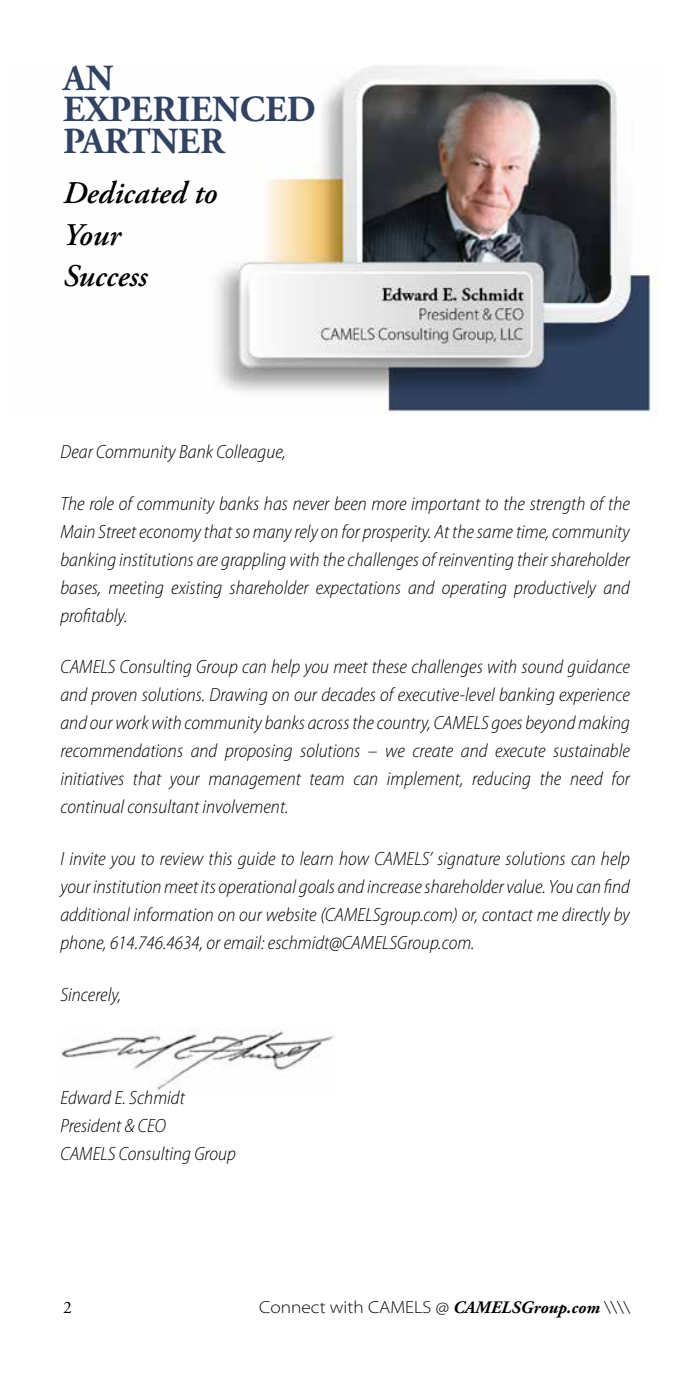
<style>
.page{position:relative;width:693px;height:1386px;background:#fff}
.page>*{position:absolute;margin:0;border:0;box-sizing:border-box;transform-origin:0 0}
.t1{font:700 36.75px/31.5px "Adobe Garamond Pro";color:#314361}
.t2{font:italic 600 31.5px/42px "Adobe Garamond Pro";color:#000}
.t3{font:italic 300 semi-condensed 19.25px/28px "Myriad Pro";color:#000;text-align:justify}
.t4{font:300 semi-expanded 17.5px "Myriad Pro";color:#000}
.t5{font:17.5px "Adobe Garamond Pro";color:#000}
.s1{font-family:"Adobe Garamond Pro";font-weight:700;font-style:italic;font-stretch:normal}
</style>
<div class="page">
<img style="left:61px;top:1028px;width:274px;height:63px">
<img style="left:217px;top:66px;width:440px;height:346px">
<h1 class="t1" style="left:63px;top:63px;width:255px">AN<br>EXPERIENCED<br>PARTNER</h1>
<h2 class="t2" style="left:63px;top:173px;width:156px">Dedicated to<br>Your<br>Success</h2>
<p class="t3" style="left:60px;top:438px;width:227px">Dear Community Bank Colleague,</p>
<p class="t3" style="left:60px;top:490px;width:571px">The role of community banks has never been more important to the strength of the Main Street economy that so many rely on for prosperity. At the same time, community banking institutions are grappling with the challenges of reinventing their shareholder bases, meeting existing shareholder expectations and operating productively and profitably.</p>
<p class="t3" style="left:60px;top:653px;width:571px">CAMELS Consulting Group can help you meet these challenges with sound guidance and proven solutions. Drawing on our decades of executive-level banking experience and our work with community banks across the country, CAMELS goes beyond making recommendations and proposing solutions – we create and execute sustainable initiatives that your management team can implement, reducing the need for continual consultant involvement.</p>
<p class="t3" style="left:60px;top:845px;width:571px">I invite you to review this guide to learn how CAMELS’ signature solutions can help your institution meet its operational goals and increase shareholder value. You can find additional information on our website (CAMELSgroup.com) or, contact me directly by phone, 614.746.4634, or email: eschmidt@CAMELSGroup.com.</p>
<p class="t3" style="left:60px;top:981px;width:62px">Sincerely,</p>
<p class="t3" style="left:60px;top:1084px;width:177px;text-align:left">Edward E. Schmidt<br>President &amp; CEO<br>CAMELS Consulting Group</p>
<p class="t5" style="left:63px;top:1297px;width:10px">2</p>
<p class="t4" style="left:259px;top:1298px;width:372px">Connect with CAMELS @ <span class="s1">CAMELSGroup.com</span> \\\\</p>
</div>
